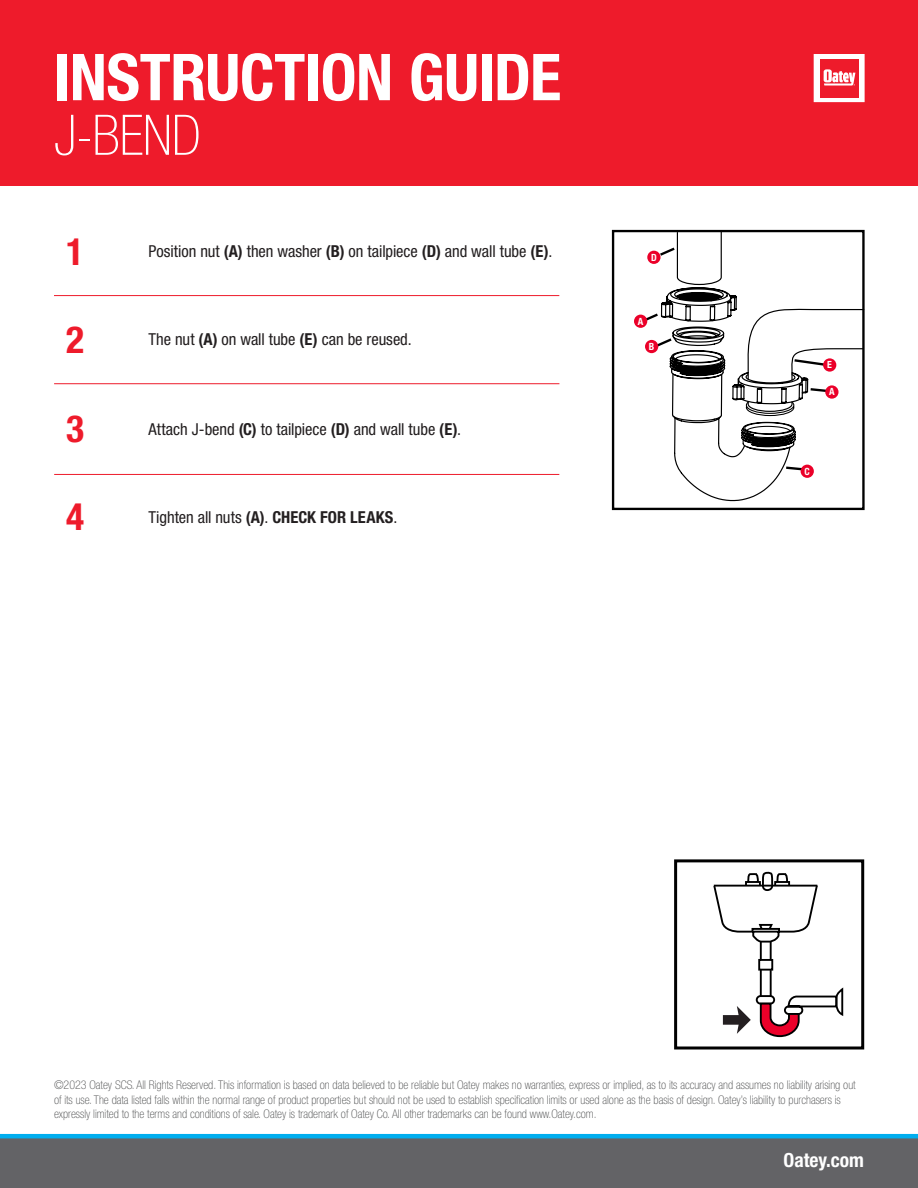
<style>
.page{position:relative;width:918px;height:1188px;background:#fff}
.page>*{position:absolute;margin:0;border:0;box-sizing:border-box;transform-origin:0 0}
.t1{font:700 condensed 64.65px "Helvetica Neue LT Std";letter-spacing:-.01em;color:#fff}
.t2{font:100 condensed 55.95px "Helvetica Neue LT Std";color:#fff}
.t3{font:700 condensed 37.5px "Helvetica Neue LT Std";color:#ee1b2b}
.t4{font:700 condensed 19.5px "Helvetica Neue LT Std";color:#fff}
.Instruction_Copy{font:condensed 16.5px "Helvetica Neue LT Std";letter-spacing:-.005em;color:#231f20}
.t5{font:100 condensed 12px/14.4px "Helvetica Neue LT Std";color:#4b4c4d}
.t6{font:700 condensed 9.9px "Helvetica Neue LT Std";color:#fff}
.s1{font-weight:700}
</style>
<div class="page">
<div style="left:0;top:0;width:918px;height:186px;background:#ee1b2b"></div>
<svg style="left:813px;top:54px;width:52px;height:49px"></svg>
<div style="left:0;top:1138px;width:918px;height:50px;background:#636366"></div>
<hr style="left:0;top:1134px;width:918px;height:4px;background:#00aeef">
<svg style="left:641px;top:229px;width:224px;height:273px"></svg>
<div style="left:612px;top:230px;width:253px;height:280px;border:2px solid #000"></div>
<div style="left:634px;top:315px;width:13px;height:13px;background:#eb0029;border-radius:50%"></div>
<div style="left:645px;top:340px;width:13px;height:13px;background:#eb0029;border-radius:50%"></div>
<div style="left:823px;top:358px;width:13px;height:14px;background:#eb0029;border-radius:50%"></div>
<div style="left:825px;top:385px;width:14px;height:14px;background:#eb0029;border-radius:50%"></div>
<div style="left:801px;top:465px;width:13px;height:13px;background:#eb0029;border-radius:50%"></div>
<div style="left:674px;top:859px;width:190px;height:191px;border:3px solid #000"></div>
<svg style="left:713px;top:872px;width:131px;height:166px"></svg>
<hr style="left:54px;top:295px;width:505px;height:1px;background:#ee1b2b">
<hr style="left:54px;top:383px;width:505px;height:1px;background:#ee1b2b">
<hr style="left:54px;top:474px;width:505px;height:1px;background:#ee1b2b">
<h1 class="t1" style="left:54px;top:38px;width:509px">INSTRUCTION GUIDE</h1>
<p class="t2" style="left:54px;top:104px;width:148px">J-BEND</p>
<p class="t3" style="left:66px;top:229px;width:19px">1</p>
<p class="Instruction_Copy" style="left:148px;top:241px;width:405px">Position nut <span class="s1">(A)</span> then washer <span class="s1">(B)</span> on tailpiece <span class="s1">(D)</span> and wall tube <span class="s1">(E)</span>.</p>
<p class="t3" style="left:66px;top:317px;width:19px">2</p>
<p class="t3" style="left:66px;top:406px;width:19px">3</p>
<p class="t3" style="left:66px;top:494px;width:19px">4</p>
<p class="Instruction_Copy" style="left:148px;top:330px;width:265px">The nut <span class="s1">(A)</span> on wall tube <span class="s1">(E)</span> can be reused.</p>
<p class="Instruction_Copy" style="left:148px;top:420px;width:314px">Attach J-bend <span class="s1">(C)</span> to tailpiece <span class="s1">(D)</span> and wall tube <span class="s1">(E)</span>.</p>
<p class="Instruction_Copy" style="left:148px;top:508px;width:250px">Tighten all nuts <span class="s1">(A)</span>. <span class="s1">CHECK FOR LEAKS</span>.</p>
<p class="t6" style="left:651px;top:251px;width:7px">D</p>
<p class="t6" style="left:638px;top:315px;width:7px">A</p>
<p class="t6" style="left:649px;top:340px;width:7px">B</p>
<p class="t6" style="left:827px;top:359px;width:6px">E</p>
<p class="t6" style="left:829px;top:386px;width:7px">A</p>
<p class="t6" style="left:805px;top:465px;width:7px">C</p>
<p class="t5" style="left:54px;top:1078px;width:803px">©2023 Oatey SCS. All Rights Reserved. This information is based on data believed to be reliable but Oatey makes no warranties, express or implied, as to its accuracy and assumes no liability arising out of its use. The data listed falls within the normal range of product properties but should not be used to establish specification limits or used alone as the basis of design. Oatey’s liability to purchasers is expressly limited to the terms and conditions of sale. Oatey is trademark of Oatey Co. All other trademarks can be found www.Oatey.com.</p>
<h3 class="t4" style="left:784px;top:1148px;width:82px">Oatey.com</h3>
</div>
